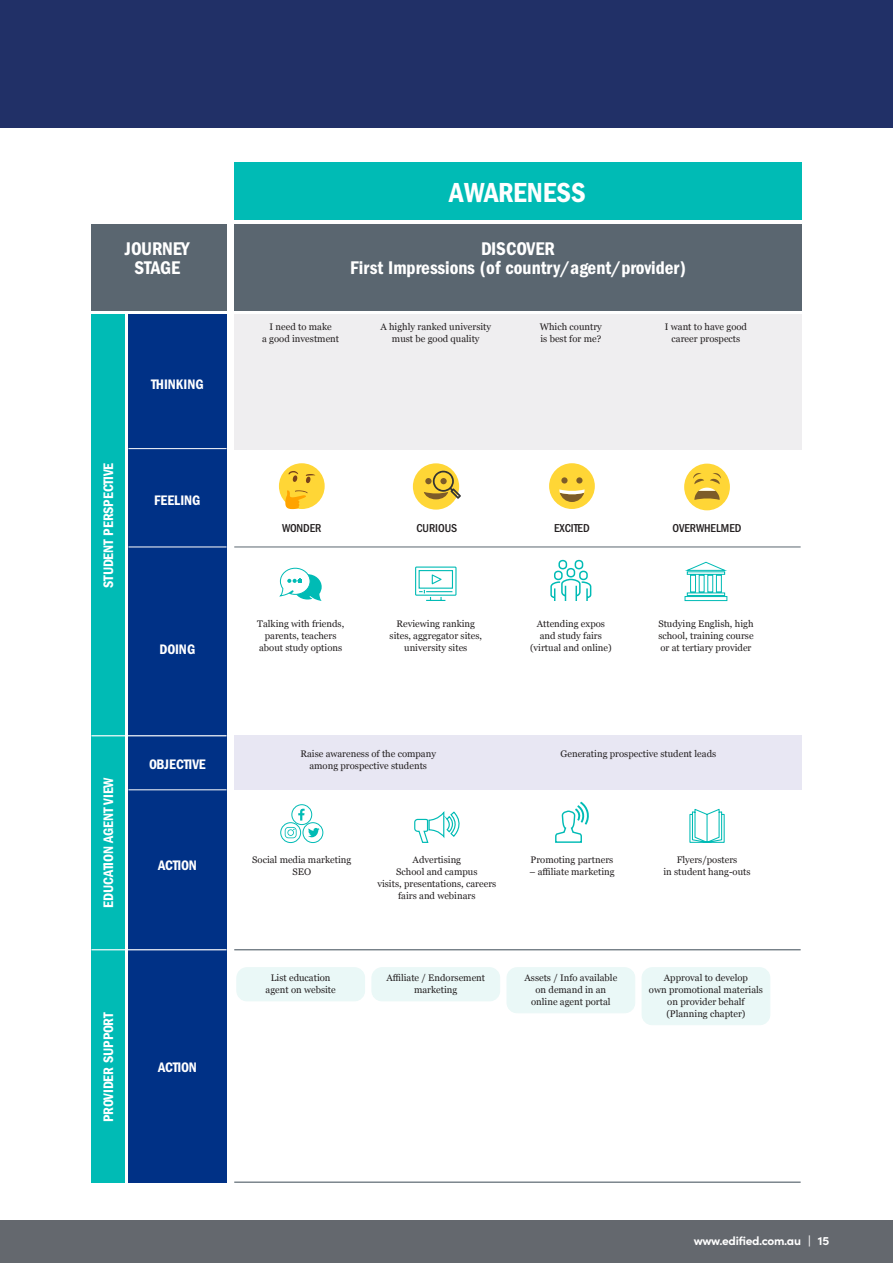
<style>
.page{position:relative;width:893px;height:1263px;background:#fff}
.page>*{position:absolute;margin:0;border:0;box-sizing:border-box;transform-origin:0 0}
.t1{font:28.5px "Franklin Gothic LT Pro Cn Dm";color:#fff}
.t2{font:19.05px/19px "Franklin Gothic LT Pro Cn Dm";color:#fff;text-align:center}
.t3{font:14.25px "Franklin Gothic LT Pro Cn Dm";color:#fff}
.t4{font:700 12px "Sofia Pro";letter-spacing:-.03em;color:#fff}
.t5{font:500 condensed 11.85px "Franklin Gothic LT Pro";color:#231f20}
.t6{font:9.45px/11.9px "Georgia";color:#231f20;text-align:center}
</style>
<div class="page">
<div style="left:0;top:1220px;width:893px;height:43px;background:#64686e"></div>
<div style="left:0;top:0;width:893px;height:128px;background:#213067"></div>
<div style="left:237px;top:968px;width:128px;height:33px;background:#eaf8f7;border-radius:10px"></div>
<div style="left:237px;top:967px;width:128px;height:34px;border:1px solid #eaf8f7;border-radius:10px"></div>
<div style="left:372px;top:968px;width:128px;height:33px;background:#eaf8f7;border-radius:10px"></div>
<div style="left:372px;top:967px;width:128px;height:34px;border:1px solid #eaf8f7;border-radius:10px"></div>
<div style="left:507px;top:968px;width:128px;height:45px;background:#eaf8f7;border-radius:10px"></div>
<div style="left:507px;top:967px;width:128px;height:46px;border:1px solid #eaf8f7;border-radius:10px"></div>
<div style="left:642px;top:968px;width:128px;height:57px;background:#eaf8f7;border-radius:10px"></div>
<div style="left:642px;top:967px;width:128px;height:58px;border:1px solid #eaf8f7;border-radius:10px"></div>
<div style="left:128px;top:315px;width:98px;height:868px;background:#003186"></div>
<div style="left:91px;top:315px;width:34px;height:868px;background:#00bbb5"></div>
<div style="left:91px;top:225px;width:135px;height:86px;background:#5a6670"></div>
<hr style="left:128px;top:448px;width:99px;height:1px;background:#fff">
<hr style="left:128px;top:547px;width:99px;height:1px;background:#fff">
<hr style="left:128px;top:789px;width:99px;height:1px;background:#fff">
<hr style="left:91px;top:949px;width:136px;height:1px;background:#fff">
<hr style="left:91px;top:735px;width:136px;height:1px;background:#fff">
<div style="left:234px;top:162px;width:568px;height:58px;background:#00bbb5"></div>
<div style="left:234px;top:735px;width:568px;height:54px;background:#e8e7f3"></div>
<div style="left:234px;top:315px;width:568px;height:135px;background:#efeef0"></div>
<div style="left:234px;top:225px;width:568px;height:86px;background:#5a6670"></div>
<hr style="left:234px;top:547px;width:567px;height:1px;background:#5a6670">
<hr style="left:234px;top:949px;width:567px;height:1px;background:#5a6670">
<hr style="left:234px;top:1181px;width:567px;height:2px;background:#5a6670">
<div style="left:549px;top:463px;width:46px;height:46px;background:#ffd636;border-radius:50%"></div>
<svg style="left:559px;top:489px;width:26px;height:13px"></svg>
<div style="left:561px;top:477px;width:7px;height:6px;background:#7d5c29;border-radius:50%"></div>
<svg style="left:576px;top:477px;width:6px;height:6px"></svg>
<div style="left:684px;top:464px;width:46px;height:46px;background:#ffd636;border-radius:50%"></div>
<svg style="left:693px;top:473px;width:28px;height:27px"></svg>
<div style="left:279px;top:463px;width:46px;height:46px;background:#ffd636;border-radius:50%"></div>
<svg style="left:288px;top:471px;width:10px;height:11px"></svg>
<svg style="left:306px;top:474px;width:9px;height:9px"></svg>
<svg style="left:285px;top:490px;width:23px;height:19px"></svg>
<svg style="left:415px;top:566px;width:42px;height:35px"></svg>
<svg style="left:550px;top:559px;width:42px;height:42px"></svg>
<svg style="left:684px;top:561px;width:44px;height:40px"></svg>
<svg style="left:280px;top:568px;width:42px;height:33px"></svg>
<div style="left:280px;top:822px;width:21px;height:21px;border:1px solid #00bbb5;border-radius:50%"></div>
<svg style="left:285px;top:827px;width:12px;height:11px"></svg>
<div style="left:303px;top:822px;width:20px;height:21px;border:1px solid #00bbb5;border-radius:50%"></div>
<svg style="left:308px;top:828px;width:12px;height:9px"></svg>
<div style="left:292px;top:804px;width:20px;height:21px;border:1px solid #00bbb5;border-radius:50%"></div>
<svg style="left:298px;top:809px;width:7px;height:11px"></svg>
<svg style="left:555px;top:802px;width:34px;height:41px"></svg>
<svg style="left:689px;top:808px;width:36px;height:35px"></svg>
<div style="left:413px;top:463px;width:46px;height:47px;background:#ffd636;border-radius:50%"></div>
<svg style="left:424px;top:471px;width:37px;height:28px"></svg>
<svg style="left:414px;top:811px;width:46px;height:32px"></svg>
<p class="t2" style="left:125px;top:239px;width:66px">JOURNEY<br>STAGE</p>
<p class="t3" style="left:100px;top:588px;width:127px;rotate:-90deg">STUDENT PERSPECTIVE</p>
<p class="t3" style="left:151px;top:376px;width:54px">THINKING</p>
<p class="t3" style="left:154px;top:492px;width:48px">FEELING</p>
<p class="t3" style="left:160px;top:641px;width:37px">DOING</p>
<p class="t3" style="left:100px;top:908px;width:132px;rotate:-90deg">EDUCATION AGENT VIEW</p>
<p class="t3" style="left:149px;top:756px;width:58px">OBJECTIVE</p>
<p class="t3" style="left:158px;top:857px;width:40px">ACTION</p>
<p class="t3" style="left:100px;top:1122px;width:111px;rotate:-90deg">PROVIDER SUPPORT</p>
<p class="t3" style="left:158px;top:1059px;width:40px">ACTION</p>
<p class="t1" style="left:449px;top:176px;width:138px">AWARENESS</p>
<p class="t2" style="left:481px;top:239px;width:75px">DISCOVER</p>
<p class="t2" style="left:350px;top:258px;width:337px">First Impressions (of country/agent/provider)</p>
<p class="t6" style="left:262px;top:321px;width:78px">I need to make<br>a good investment</p>
<p class="t6" style="left:380px;top:321px;width:112px">A highly ranked university must be good quality</p>
<p class="t6" style="left:540px;top:321px;width:64px;text-align:left">Which country is best for me?</p>
<p class="t6" style="left:665px;top:321px;width:84px">I want to have good career prospects</p>
<p class="t5" style="left:282px;top:521px;width:41px">WONDER</p>
<p class="t5" style="left:416px;top:521px;width:43px">CURIOUS</p>
<p class="t5" style="left:554px;top:521px;width:37px">EXCITED</p>
<p class="t5" style="left:673px;top:521px;width:70px">OVERWHELMED</p>
<p class="t6" style="left:257px;top:617px;width:89px">Talking with friends, parents, teachers about study options</p>
<p class="t6" style="left:390px;top:617px;width:94px">Reviewing ranking sites, aggregator sites, university sites</p>
<p class="t6" style="left:530px;top:617px;width:83px">Attending expos and study fairs (virtual and online)</p>
<p class="t6" style="left:658px;top:617px;width:97px;text-align:justify">Studying English, high school, training course or at tertiary provider</p>
<p class="t6" style="left:300px;top:747px;width:137px">Raise awareness of the company</p>
<p class="t6" style="left:561px;top:747px;width:157px">Generating prospective student leads</p>
<p class="t6" style="left:309px;top:759px;width:119px">among prospective students</p>
<p class="t6" style="left:252px;top:853px;width:101px">Social media marketing</p>
<p class="t6" style="left:292px;top:865px;width:20px">SEO</p>
<p class="t6" style="left:413px;top:853px;width:50px">Advertising</p>
<p class="t6" style="left:377px;top:865px;width:121px">School and campus<br>visits, presentations, careers fairs and webinars</p>
<p class="t6" style="left:531px;top:853px;width:84px">Promoting partners</p>
<p class="t6" style="left:529px;top:865px;width:87px">– affiliate marketing</p>
<p class="t6" style="left:266px;top:972px;width:72px">List education agent on website</p>
<p class="t6" style="left:386px;top:972px;width:100px">Affiliate / Endorsement marketing</p>
<p class="t6" style="left:524px;top:972px;width:94px">Assets / Info available on demand in an online agent portal</p>
<p class="t6" style="left:663px;top:853px;width:89px">Flyers/posters<br>in student hang-outs</p>
<p class="t6" style="left:649px;top:972px;width:116px">Approval to develop<br>own promotional materials on provider behalf (Planning chapter)</p>
<p class="t4" style="left:694px;top:1231px;width:137px">www.edified.com.au | 15</p>
</div>
